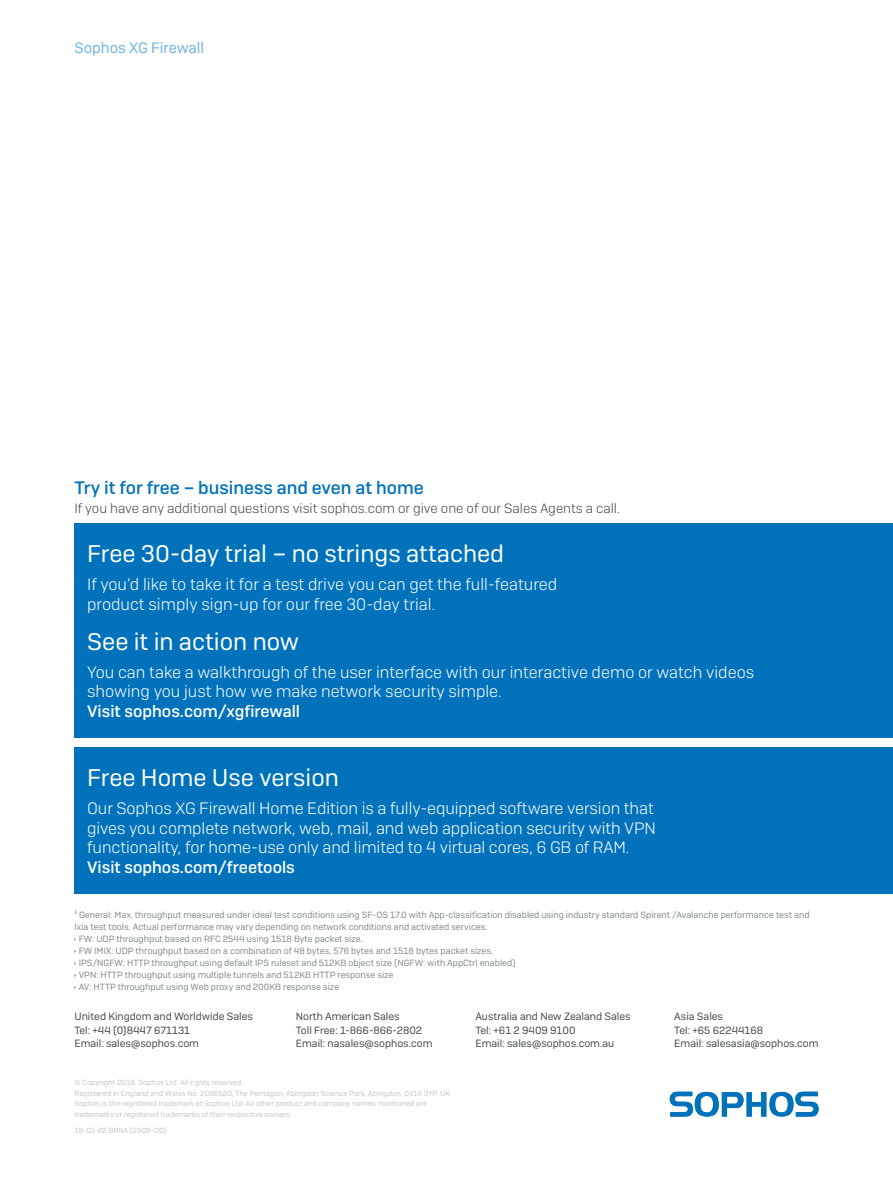
<style>
.page{position:relative;width:893px;height:1191px;background:#fff}
.page>*{position:absolute;margin:0;border:0;box-sizing:border-box;transform-origin:0 0}
.CTA_Heading{font:24px "Sophos Sans";color:#fff}
.Subheading_1{font:500 18px "Sophos Sans";color:#0072bc}
.CTA_Copy{font:300 16.5px/19.5px "Sophos Sans";letter-spacing:-.005em;color:#fff}
.CTA_Copy-2{font:500 16.5px "Sophos Sans";color:#fff}
.t1{font:15px "Sophos Sans";color:#6eb2e2}
.Body_Copy{font:300 13.5px "Sophos Sans";color:#43494d}
.Sales_Address{font:10.5px "Sophos Sans";color:#43494d}
.Note{font:9px/12px "Sophos Sans";color:#81898e}
.Copyright{font:7.5px/10.5px "Sophos Sans";color:#c2c6c9}
.Job_No__and_Version{font:7.5px "Sophos Sans";color:#c2c6c9}
.s1{font-weight:500}
</style>
<div class="page">
<div style="left:74px;top:747px;width:819px;height:146px;background:#0072bc"></div>
<div style="left:74px;top:523px;width:819px;height:214px;background:#0072bc"></div>
<svg style="left:670px;top:1091px;width:149px;height:25px"></svg>
<h3 class="t1" style="left:74px;top:39px;width:131px">Sophos XG Firewall</h3>
<p class="Subheading_1" style="left:74px;top:476px;width:351px">Try it for free – business and even at home</p>
<p class="Body_Copy" style="left:74px;top:500px;width:547px">If you have any additional questions visit sophos.com or give one of our Sales Agents a call.</p>
<p class="CTA_Heading" style="left:87px;top:539px;width:418px">Free 30-day trial – no strings attached</p>
<p class="CTA_Copy" style="left:87px;top:574px;width:472px">If you’d like to take it for a test drive you can get the full-featured product simply sign-up for our free 30-day trial.</p>
<p class="CTA_Heading" style="left:87px;top:627px;width:213px">See it in action now</p>
<p class="CTA_Copy" style="left:87px;top:662px;width:669px">You can take a walkthrough of the user interface with our interactive demo or watch videos showing you just how we make network security simple.<br><span class="s1">Visit sophos.com/xgfirewall</span></p>
<p class="CTA_Heading" style="left:87px;top:764px;width:253px">Free Home Use version</p>
<p class="CTA_Copy" style="left:87px;top:798px;width:570px">Our Sophos XG Firewall Home Edition is a fully-equipped software version that gives you complete network, web, mail, and web application security with VPN functionality, for home-use only and limited to 4 virtual cores, 6 GB of RAM.</p>
<p class="CTA_Copy-2" style="left:87px;top:857px;width:209px">Visit sophos.com/freetools</p>
<p class="Note" style="left:74px;top:908px;width:737px">¹ General: Max. throughput measured under ideal test conditions using SF-OS 17.0 with App-classification disabled using industry standard Spirent /Avalanche performance test and<br>Ixia test tools. Actual performance may vary depending on network conditions and activated services.</p>
<p class="Note" style="left:79px;top:932px;width:286px">FW: UDP throughput based on RFC 2544 using 1518 Byte packet size.</p>
<p class="Note" style="left:79px;top:944px;width:416px">FW IMIX: UDP throughput based on a combination of 48 bytes, 576 bytes and 1518 bytes packet sizes.</p>
<p class="Note" style="left:79px;top:956px;width:438px">IPS/NGFW: HTTP throughput using default IPS ruleset and 512KB object size (NGFW: with AppCtrl enabled)</p>
<p class="Note" style="left:79px;top:968px;width:316px">VPN: HTTP throughput using multiple tunnels and 512KB HTTP response size</p>
<p class="Note" style="left:79px;top:980px;width:262px">AV: HTTP throughput using Web proxy and 200KB response size</p>
<p class="Sales_Address" style="left:74px;top:1010px;width:180px">United Kingdom and Worldwide Sales</p>
<p class="Sales_Address" style="left:74px;top:1023px;width:117px">Tel: +44 (0)8447 671131</p>
<p class="Sales_Address" style="left:74px;top:1037px;width:126px">Email: sales@sophos.com</p>
<p class="Sales_Address" style="left:296px;top:1010px;width:105px">North American Sales</p>
<p class="Sales_Address" style="left:296px;top:1023px;width:128px">Toll Free: 1-866-866-2802</p>
<p class="Sales_Address" style="left:296px;top:1037px;width:138px">Email: nasales@sophos.com</p>
<p class="Sales_Address" style="left:475px;top:1010px;width:157px">Australia and New Zealand Sales</p>
<p class="Sales_Address" style="left:475px;top:1023px;width:102px">Tel: +61 2 9409 9100</p>
<p class="Sales_Address" style="left:475px;top:1037px;width:140px">Email: sales@sophos.com.au</p>
<p class="Sales_Address" style="left:674px;top:1010px;width:50px">Asia Sales</p>
<p class="Sales_Address" style="left:674px;top:1023px;width:90px">Tel: +65 62244168</p>
<p class="Sales_Address" style="left:674px;top:1037px;width:146px">Email: salesasia@sophos.com</p>
<p class="Copyright" style="left:74px;top:1077px;width:170px">© Copyright 2018. Sophos Ltd. All rights reserved.</p>
<p class="Copyright" style="left:74px;top:1087px;width:377px">Registered in England and Wales No. 2096520, The Pentagon, Abingdon Science Park, Abingdon, OX14 3YP, UK</p>
<p class="Copyright" style="left:74px;top:1098px;width:354px">Sophos is the registered trademark of Sophos Ltd. All other product and company names mentioned are trademarks or registered trademarks of their respective owners.</p>
<p class="Job_No__and_Version" style="left:74px;top:1125px;width:94px">18-01-22 BRNA (2909-DD)</p>
</div>
